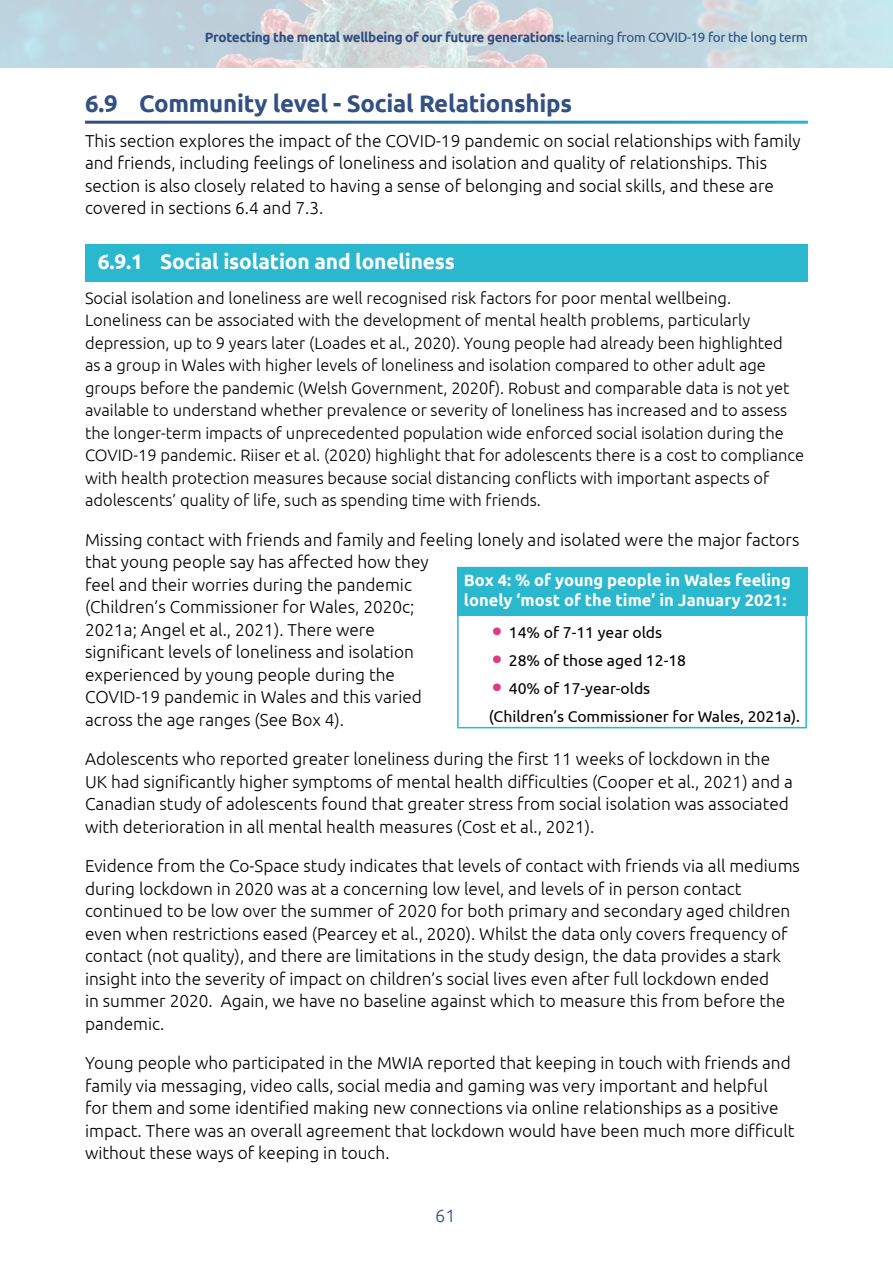
<style>
.page{position:relative;width:893px;height:1263px;background:#fff}
.page>*{position:absolute;margin:0;border:0;box-sizing:border-box;transform-origin:0 0}
.t1{font:700 24px "Ubuntu";letter-spacing:-.01em;color:#325083}
.t2{font:700 21px "Ubuntu";letter-spacing:-.01em;color:#fff}
.t3{font:300 18px "Ubuntu";color:#304e82}
.Body_copy{font:300 17.25px/22.5px "Ubuntu";color:#000}
.Body_copy-2{font:300 16.5px/22.5px "Ubuntu";color:#000}
.Box_heading{font:700 16.5px/19.8px "Ubuntu";color:#fff}
.Table_text{font:15.75px "Ubuntu";color:#000}
.t4{font:700 13.5px "Ubuntu";letter-spacing:-.025em;color:#304e82}
.s1{font-weight:400}
.s2{font-size:17.25px}
.s3{font-weight:700;font-size:27px;color:#e13983}
</style>
<div class="page">
<img style="left:0;top:0;width:893px;height:67px">
<div style="left:85px;top:244px;width:723px;height:38px;background:#29b8ce"></div>
<hr style="left:457px;top:568px;width:2px;height:159px;background:#29b8ce">
<hr style="left:805px;top:568px;width:2px;height:159px;background:#29b8ce">
<hr style="left:457px;top:727px;width:350px;height:1px;background:#29b8ce">
<div style="left:457px;top:567px;width:351px;height:49px;background:#29b8ce"></div>
<p class="t4" style="left:205px;top:29px;width:604px">Protecting the mental wellbeing of our future generations: <span class="s1">learning from COVID-19 for the long term</span></p>
<p class="t1" style="left:85px;top:89px;width:488px">6.9 Community level - Social Relationships</p>
<p class="Body_copy" style="left:85px;top:129px;width:717px">This section explores the impact of the COVID-19 pandemic on social relationships with family and friends, including feelings of loneliness and isolation and quality of relationships. This section is also closely related to having a sense of belonging and social skills, and these are covered in sections 6.4 and 7.3.</p>
<p class="t2" style="left:98px;top:249px;width:359px">6.9.1 Social isolation and loneliness</p>
<p class="Body_copy-2" style="left:85px;top:286px;width:721px">Social isolation and loneliness are well recognised risk factors for poor mental wellbeing.<br>Loneliness can be associated with the development of mental health problems, particularly depression, up to 9 years later (Loades et al., 2020). Young people had already been highlighted<br>as a group in Wales with higher levels of loneliness and isolation compared to other adult age groups before the pandemic (Welsh Government, 2020<span class="s2">f</span>). Robust and comparable data is not yet available to understand whether prevalence or severity of loneliness has increased and to assess the longer-term impacts of unprecedented population wide enforced social isolation during the COVID-19 pandemic. Riiser et al. (2020) highlight that for adolescents there is a cost to compliance with health protection measures because social distancing conflicts with important aspects of adolescents’ quality of life, such as spending time with friends.</p>
<p class="Body_copy" style="left:85px;top:528px;width:716px">Missing contact with friends and family and feeling lonely and isolated were the major factors that young people say has affected how they<br>feel and their worries during the pandemic<br>(Children’s Commissioner for Wales, 2020c;<br>2021a; Angel et al., 2021). There were<br>significant levels of loneliness and isolation<br>experienced by young people during the<br>COVID-19 pandemic in Wales and this varied<br>across the age ranges (See Box 4).</p>
<p class="Body_copy" style="left:85px;top:747px;width:709px">Adolescents who reported greater loneliness during the first 11 weeks of lockdown in the UK had significantly higher symptoms of mental health difficulties (Cooper et al., 2021) and a Canadian study of adolescents found that greater stress from social isolation was associated with deterioration in all mental health measures (Cost et al., 2021).</p>
<p class="Body_copy" style="left:85px;top:854px;width:716px">Evidence from the Co-Space study indicates that levels of contact with friends via all mediums during lockdown in 2020 was at a concerning low level, and levels of in person contact continued to be low over the summer of 2020 for both primary and secondary aged children even when restrictions eased (Pearcey et al., 2020). Whilst the data only covers frequency of contact (not quality), and there are limitations in the study design, the data provides a stark insight into the severity of impact on children’s social lives even after full lockdown ended<br>in summer 2020. Again, we have no baseline against which to measure this from before the pandemic.</p>
<p class="Body_copy" style="left:85px;top:1051px;width:711px">Young people who participated in the MWIA reported that keeping in touch with friends and family via messaging, video calls, social media and gaming was very important and helpful for them and some identified making new connections via online relationships as a positive impact. There was an overall agreement that lockdown would have been much more difficult without these ways of keeping in touch.</p>
<p class="Box_heading" style="left:464px;top:570px;width:328px">Box 4: % of young people in Wales feeling lonely ‘most of the time’ in January 2021:</p>
<p class="Table_text" style="left:492px;top:622px;width:171px"><span class="s3">•</span> 14% of 7-11 year olds</p>
<p class="Table_text" style="left:492px;top:650px;width:195px"><span class="s3">•</span> 28% of those aged 12-18</p>
<p class="Table_text" style="left:492px;top:678px;width:159px"><span class="s3">•</span> 40% of 17-year-olds</p>
<p class="Table_text" style="left:489px;top:706px;width:313px">(Children’s Commissioner for Wales, 2021a).</p>
<p class="t3" style="left:435px;top:1205px;width:22px">61</p>
</div>
